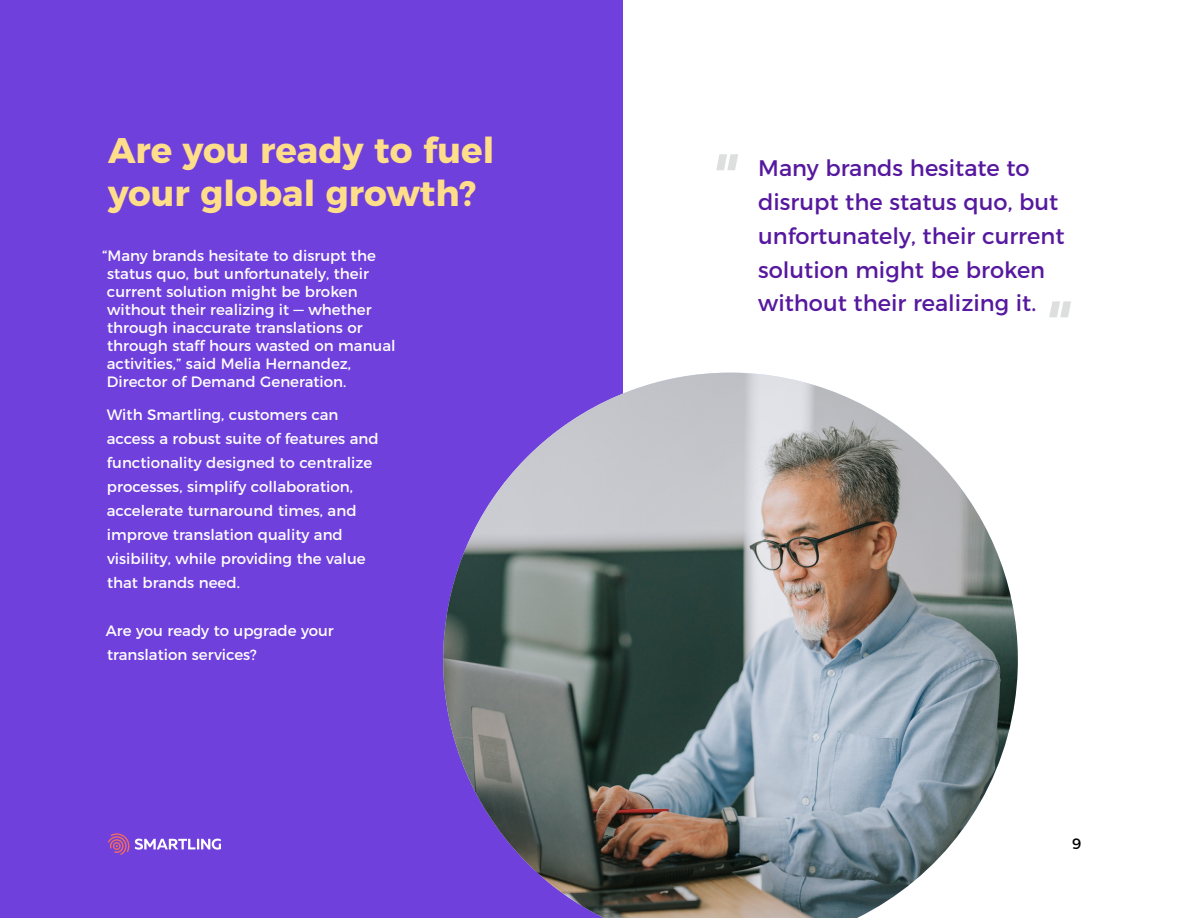
<style>
.page{position:relative;width:1188px;height:918px;background:#fff}
.page>*{position:absolute;margin:0;border:0;box-sizing:border-box;transform-origin:0 0}
.t1{font:italic 700 57.6px "Montserrat";color:#dddfdf}
.t2{font:700 35.55px/42.9px "Montserrat";color:#ffde8a}
.t3{font:22.5px/33.8px "Montserrat";color:#56189e}
.t4{font:15px/24px "Montserrat";color:#fff}
.t5{font:15px "Montserrat";color:#000}
</style>
<div class="page">
<div style="left:0;top:0;width:622px;height:918px;background:#7040dc"></div>
<img style="left:443px;top:373px;width:575px;height:545px">
<svg style="left:108px;top:833px;width:113px;height:22px"></svg>
<h2 class="t2" style="left:108px;top:127px;width:388px">Are you ready to fuel your global growth?</h2>
<p class="t4" style="left:107px;top:245px;width:290px;line-height:18px;text-indent:-5px">“Many brands hesitate to disrupt the status quo, but unfortunately, their current solution might be broken without their realizing it — whether through inaccurate translations or through staff hours wasted on manual activities,” said Melia Hernandez, Director of Demand Generation.</p>
<p class="t4" style="left:107px;top:401px;width:273px">With Smartling, customers can access a robust suite of features and functionality designed to centralize processes, simplify collaboration, accelerate turnaround times, and improve translation quality and visibility, while providing the value that brands need.</p>
<p class="t4" style="left:106px;top:617px;width:230px">Are you ready to upgrade your translation services?</p>
<h1 class="t1" style="left:711px;top:128px;width:27px">"</h1>
<h3 class="t3" style="left:758px;top:150px;width:308px">Many brands hesitate to disrupt the status quo, but unfortunately, their current solution might be broken without their realizing it.</h3>
<h1 class="t1" style="left:1044px;top:275px;width:27px">"</h1>
<p class="t5" style="left:1072px;top:831px;width:11px">9</p>
</div>
